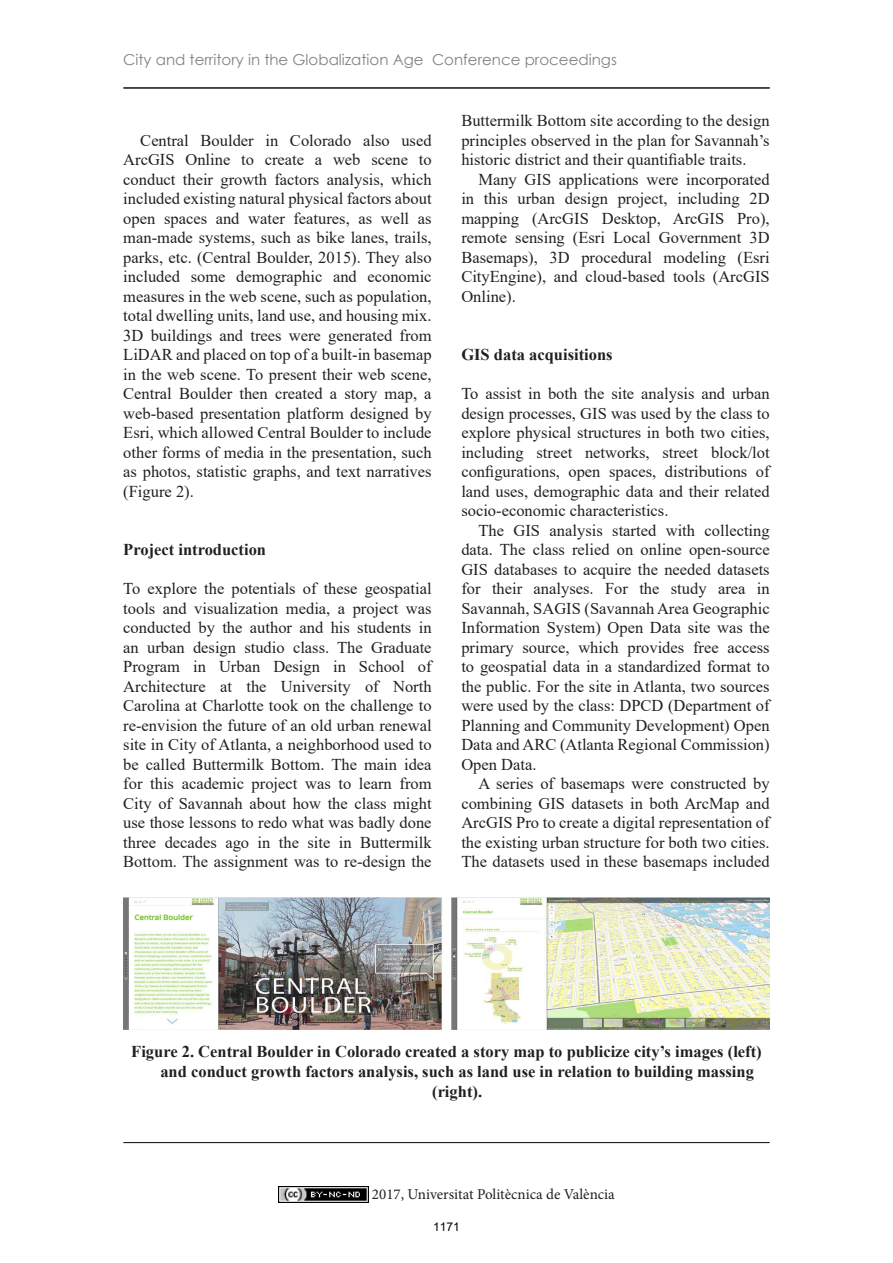
<style>
.page{position:relative;width:893px;height:1263px;background:#fff}
.page>*{position:absolute;margin:0;border:0;box-sizing:border-box;transform-origin:0 0}
.t1{font:16.5px/19.5px "Times New Roman";color:#231f20;text-align:justify}
.t2{font:700 16.5px "Times New Roman";color:#231f20}
.t3{font:15px "Century Gothic";color:#808285}
.t4{font:15px "Minion Pro";color:#231f20}
.t5{font:12px "Arial";color:#000}
</style>
<div class="page">
<hr style="left:123px;top:1142px;width:647px;height:1px;background:#231f20">
<hr style="left:123px;top:87px;width:647px;height:1px;background:#231f20">
<img style="left:278px;top:1186px;width:90px;height:17px">
<img style="left:123px;top:897px;width:646px;height:133px">
<p class="t3" style="left:123px;top:53px;width:495px">City and territory in the Globalization Age Conference proceedings</p>
<p class="t1" style="left:123px;top:132px;width:310px;text-indent:17px">Central Boulder in Colorado also used ArcGIS Online to create a web scene to conduct their growth factors analysis, which included existing natural physical factors about open spaces and water features, as well as man-made systems, such as bike lanes, trails, parks, etc. (Central Boulder, 2015). They also included some demographic and economic measures in the web scene, such as population, total dwelling units, land use, and housing mix.<br>3D buildings and trees were generated from LiDAR and placed on top of a built-in basemap in the web scene. To present their web scene, Central Boulder then created a story map, a web-based presentation platform designed by Esri, which allowed Central Boulder to include other forms of media in the presentation, such as photos, statistic graphs, and text narratives (Figure 2).</p>
<p class="t2" style="left:123px;top:544px;width:144px">Project introduction</p>
<p class="t1" style="left:123px;top:581px;width:310px">To explore the potentials of these geospatial tools and visualization media, a project was conducted by the author and his students in an urban design studio class. The Graduate Program in Urban Design in School of Architecture at the University of North Carolina at Charlotte took on the challenge to re-envision the future of an old urban renewal site in City of Atlanta, a neighborhood used to be called Buttermilk Bottom. The main idea for this academic project was to learn from City of Savannah about how the class might use those lessons to redo what was badly done three decades ago in the site in Buttermilk Bottom. The assignment was to re-design the</p>
<p class="t1" style="left:461px;top:110px;width:310px">Buttermilk Bottom site according to the design principles observed in the plan for Savannah’s historic district and their quantiiable traits.</p>
<p class="t1" style="left:461px;top:169px;width:310px;text-indent:17px">Many GIS applications were incorporated in this urban design project, including 2D mapping (ArcGIS Desktop, ArcGIS Pro), remote sensing (Esri Local Government 3D Basemaps), 3D procedural modeling (Esri CityEngine), and cloud-based tools (ArcGIS Online).</p>
<p class="t2" style="left:461px;top:349px;width:153px">GIS data acquisitions</p>
<p class="t1" style="left:461px;top:386px;width:310px">To assist in both the site analysis and urban design processes, GIS was used by the class to explore physical structures in both two cities, including street networks, street block/lot conigurations, open spaces, distributions of land uses, demographic data and their related socio-economic characteristics.</p>
<p class="t1" style="left:461px;top:520px;width:310px;text-indent:17px">The GIS analysis started with collecting data. The class relied on online open-source GIS databases to acquire the needed datasets for their analyses. For the study area in Savannah, SAGIS (Savannah Area Geographic Information System) Open Data site was the primary source, which provides free access to geospatial data in a standardized format to the public. For the site in Atlanta, two sources were used by the class: DPCD (Department of Planning and Community Development) Open Data and ARC (Atlanta Regional Commission)<br>Open Data.</p>
<p class="t1" style="left:461px;top:773px;width:310px;text-indent:17px">A series of basemaps were constructed by combining GIS datasets in both ArcMap and ArcGIS Pro to create a digital representation of the existing urban structure for both two cities.<br>The datasets used in these basemaps included</p>
<p class="t2" style="left:131px;top:1046px;width:632px">Figure 2. Central Boulder in Colorado created a story map to publicize city’s images (left)</p>
<p class="t2" style="left:160px;top:1065px;width:595px">and conduct growth factors analysis, such as land use in relation to building massing</p>
<p class="t2" style="left:432px;top:1085px;width:51px">(right).</p>
<p class="t4" style="left:372px;top:1188px;width:244px">2017, Universitat Politècnica de València</p>
<p class="t5" style="left:433px;top:1219px;width:28px">1171</p>
</div>
